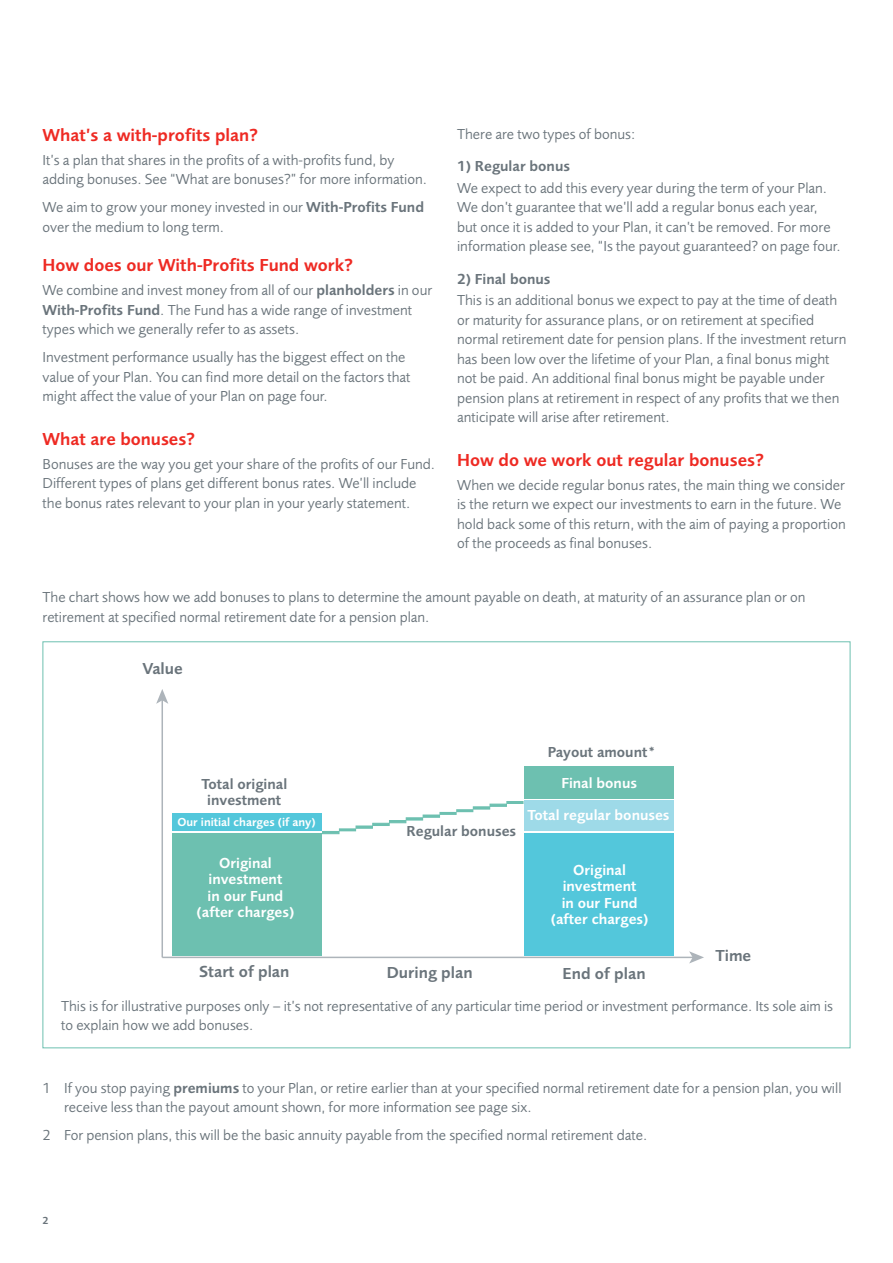
<style>
.page{position:relative;width:893px;height:1263px;background:#fff}
.page>*{position:absolute;margin:0;border:0;box-sizing:border-box;transform-origin:0 0}
.Sub_heading{font:600 18px "Pru Sans";color:#ee2a23}
.t1{font:600 16.5px "Pru Sans";color:#6a747b}
.Body_Copy{font:15px/19.5px "Pru Sans";color:#6a747b}
.t2{font:600 15px/16.5px "Pru Sans";color:#fff;text-align:center}
.Sub_Sub_heading{font:600 15px/16.5px "Pru Sans";color:#6a747b;text-align:center}
.t3{font:600 12px "Pru Sans";color:#fff}
.t4{font:600 10.5px "Pru Sans";color:#6a747b}
.s1{font-weight:600}
</style>
<div class="page">
<hr style="left:162px;top:699px;width:1px;height:258px;background:#adb4ba">
<svg style="left:156px;top:689px;width:12px;height:15px"></svg>
<hr style="left:162px;top:957px;width:531px;height:1px;background:#adb4ba">
<svg style="left:689px;top:951px;width:15px;height:12px"></svg>
<div style="left:172px;top:833px;width:150px;height:123px;background:#6dc0b0"></div>
<div style="left:172px;top:814px;width:150px;height:17px;background:#53c7db"></div>
<div style="left:524px;top:800px;width:150px;height:31px;background:#9edae8"></div>
<div style="left:525px;top:766px;width:149px;height:33px;background:#6dc0b0"></div>
<div style="left:524px;top:833px;width:150px;height:123px;background:#53c7db"></div>
<hr style="left:322px;top:831px;width:17px;height:3px;background:#6dc0b0">
<div style="left:339px;top:828px;width:17px;height:3px;border:2px solid #6dc0b0"></div>
<div style="left:356px;top:826px;width:17px;height:3px;background:#6dc0b0;border:1px solid #6dc0b0"></div>
<div style="left:372px;top:823px;width:18px;height:3px;background:#6dc0b0;border:1px solid #6dc0b0"></div>
<hr style="left:389px;top:820px;width:17px;height:3px;background:#6dc0b0">
<div style="left:406px;top:817px;width:17px;height:3px;background:#6dc0b0;border:1px solid #6dc0b0"></div>
<div style="left:423px;top:815px;width:17px;height:3px;background:#6dc0b0;border:1px solid #6dc0b0"></div>
<div style="left:439px;top:812px;width:18px;height:3px;border:2px solid #6dc0b0"></div>
<svg style="left:440px;top:811px;width:33px;height:3px"></svg>
<div style="left:456px;top:809px;width:17px;height:3px;border:2px solid #6dc0b0"></div>
<div style="left:473px;top:806px;width:17px;height:3px;background:#6dc0b0;border:1px solid #6dc0b0"></div>
<div style="left:490px;top:804px;width:17px;height:3px;background:#6dc0b0;border:1px solid #6dc0b0"></div>
<div style="left:506px;top:801px;width:18px;height:3px;border:2px solid #6dc0b0"></div>
<p class="Sub_heading" style="left:43px;top:125px;width:217px">What’s a with-profits plan?</p>
<p class="Body_Copy" style="left:43px;top:150px;width:386px">It’s a plan that shares in the profits of a with-profits fund, by adding bonuses. See “What are bonuses?” for more information.</p>
<p class="Body_Copy" style="left:43px;top:198px;width:383px">We aim to grow your money invested in our <span class="s1">With-Profits Fund </span>over the medium to long term.</p>
<p class="Sub_heading" style="left:43px;top:255px;width:312px">How does our With-Profits Fund work?</p>
<p class="Body_Copy" style="left:43px;top:280px;width:391px">We combine and invest money from all of our <span class="s1">planholders</span> in our<br><span class="s1">With-Profits Fund</span>. The Fund has a wide range of investment types which we generally refer to as assets.</p>
<p class="Body_Copy" style="left:43px;top:347px;width:369px">Investment performance usually has the biggest effect on the value of your Plan. You can find more detail on the factors that might affect the value of your Plan on page four.</p>
<p class="Sub_heading" style="left:43px;top:428px;width:154px">What are bonuses?</p>
<p class="Body_Copy" style="left:43px;top:454px;width:394px">Bonuses are the way you get your share of the profits of our Fund.<br>Different types of plans get different bonus rates. We’ll include the bonus rates relevant to your plan in your yearly statement.</p>
<p class="Body_Copy" style="left:457px;top:124px;width:180px">There are two types of bonus:</p>
<p class="Sub_Sub_heading" style="left:457px;top:158px;width:114px">1) Regular bonus</p>
<p class="Body_Copy" style="left:457px;top:178px;width:385px">We expect to add this every year during the term of your Plan.<br>We don’t guarantee that we’ll add a regular bonus each year, but once it is added to your Plan, it can’t be removed. For more information please see, “Is the payout guaranteed? on page four.</p>
<p class="Sub_Sub_heading" style="left:457px;top:270px;width:95px">2) Final bonus</p>
<p class="Body_Copy" style="left:457px;top:290px;width:391px">This is an additional bonus we expect to pay at the time of death or maturity for assurance plans, or on retirement at specified normal retirement date for pension plans. If the investment return has been low over the lifetime of your Plan, a final bonus might not be paid. An additional final bonus might be payable under pension plans at retirement in respect of any profits that we then anticipate will arise after retirement.</p>
<p class="Sub_heading" style="left:457px;top:449px;width:308px">How do we work out regular bonuses?</p>
<p class="Body_Copy" style="left:457px;top:475px;width:390px">When we decide regular bonus rates, the main thing we consider is the return we expect our investments to earn in the future. We hold back some of this return, with the aim of paying a proportion of the proceeds as final bonuses.</p>
<p class="Body_Copy" style="left:43px;top:588px;width:765px">The chart shows how we add bonuses to plans to determine the amount payable on death, at maturity of an assurance plan or on retirement at specified normal retirement date for a pension plan.</p>
<p class="t1" style="left:143px;top:659px;width:42px">Value</p>
<p class="Sub_Sub_heading" style="left:201px;top:775px;width:87px">Total original investment</p>
<p class="t3" style="left:177px;top:815px;width:140px">Our initial charges (if any)</p>
<p class="t2" style="left:197px;top:855px;width:99px">Original investment<br>in our Fund (after charges)</p>
<p class="Sub_Sub_heading" style="left:407px;top:823px;width:111px">Regular bonuses</p>
<p class="Sub_Sub_heading" style="left:548px;top:743px;width:110px">Payout amount*</p>
<p class="t2" style="left:561px;top:774px;width:77px">Final bonus</p>
<p class="t2" style="left:527px;top:807px;width:144px">Total regular bonuses</p>
<p class="t2" style="left:551px;top:861px;width:99px">Original investment<br>in our Fund (after charges)</p>
<p class="t1" style="left:199px;top:961px;width:92px">Start of plan</p>
<p class="t1" style="left:387px;top:963px;width:87px">During plan</p>
<p class="t1" style="left:563px;top:964px;width:85px">End of plan</p>
<p class="t1" style="left:715px;top:946px;width:37px">Time</p>
<p class="Body_Copy" style="left:61px;top:996px;width:773px">This is for illustrative purposes only – it’s not representative of any particular time period or investment performance. Its sole aim is to explain how we add bonuses.</p>
<p class="Body_Copy" style="left:64px;top:1078px;width:779px;text-indent:-21px">1 If you stop paying <span class="s1">premiums</span> to your Plan, or retire earlier than at your specified normal retirement date for a pension plan, you will receive less than the payout amount shown, for more information see page six.</p>
<p class="Body_Copy" style="left:43px;top:1125px;width:606px">2 For pension plans, this will be the basic annuity payable from the specified normal retirement date.</p>
<p class="t4" style="left:43px;top:1214px;width:8px">2</p>
</div>
